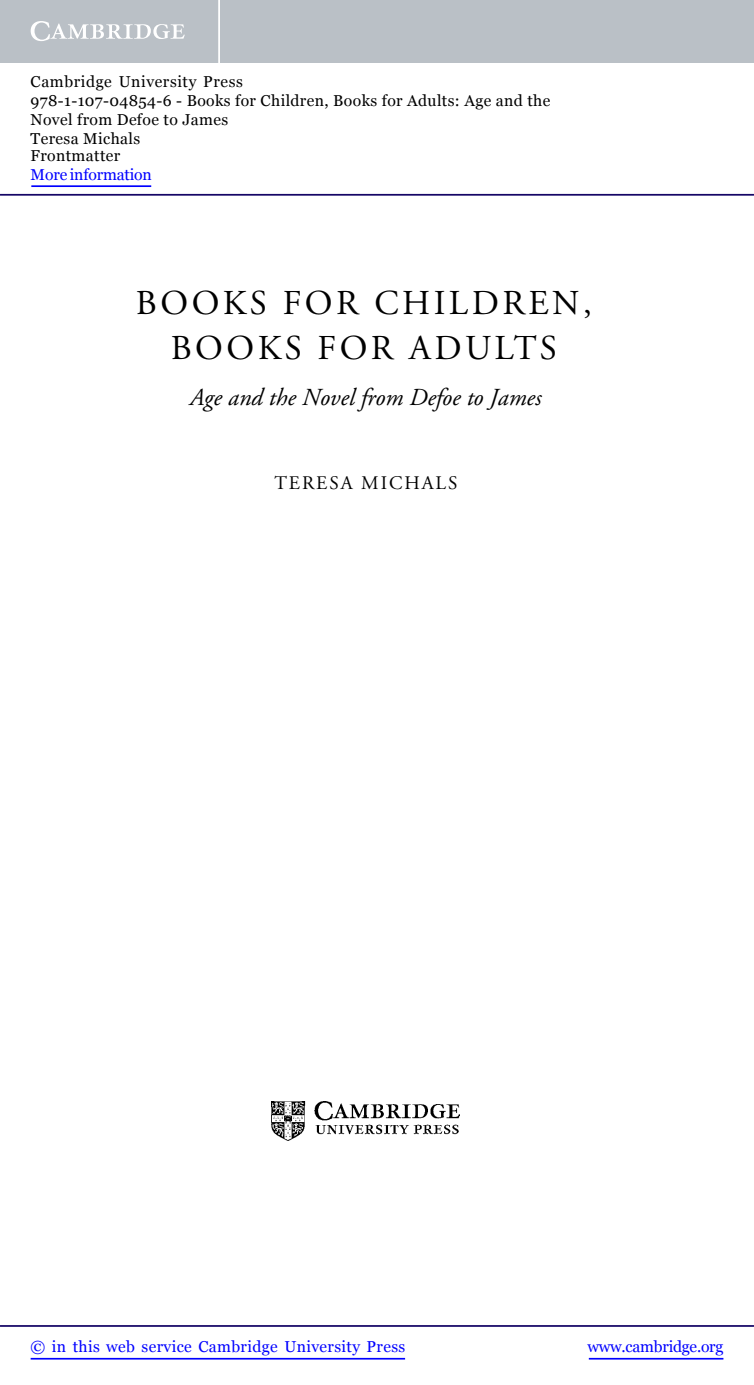
<style>
.page{position:relative;width:754px;height:1385px;background:#fff}
.page>*{position:absolute;margin:0;border:0;box-sizing:border-box;transform-origin:0 0}
.t1{font:34.82px/45.3px "Adobe Garamond";letter-spacing:.1em;color:#000;text-align:center}
.t2{font:24.32px "Adobe Garamond Italic Os F";color:#000}
.t3{font:19.25px "Adobe Garamond";letter-spacing:.1em;color:#000}
.t4{font:15.75px/18.6px "Georgia";letter-spacing:.025em;color:#000}
.t5{font:15.75px "Georgia";letter-spacing:.025em;color:#00f}
.t6{font:15.75px "Georgia";letter-spacing:-.015em;color:#00f}
.t7{font:15.75px "Georgia";letter-spacing:-.01em;color:#00f}
</style>
<div class="page">
<img style="left:271px;top:1101px;width:189px;height:39px">
<hr style="left:589px;top:1358px;width:134px;height:1px;background:#00f">
<hr style="left:0;top:1325px;width:754px;height:1px;background:#150666">
<hr style="left:31px;top:1358px;width:374px;height:1px;background:#00f">
<div style="left:0;top:0;width:754px;height:63px;background:#bac0c6"></div>
<svg style="left:31px;top:21px;width:154px;height:20px"></svg>
<hr style="left:218px;top:0;width:2px;height:63px;background:#fff">
<hr style="left:0;top:194px;width:754px;height:2px;background:#150666">
<hr style="left:31px;top:185px;width:120px;height:2px;background:#00f">
<p class="t4" style="left:31px;top:72px;width:521px">Cambridge University Press<br>978-1-107-04854-6 - Books for Children, Books for Adults: Age and the<br>Novel from Defoe to James<br>Teresa Michals<br>Frontmatter</p>
<p class="t7" style="left:31px;top:166px;width:123px">More information</p>
<h1 class="t1" style="left:136px;top:283px;width:457px">BOOKS FOR CHILDREN,<br>BOOKS FOR ADULTS</h1>
<h2 class="t2" style="left:190px;top:387px;width:353px">Age and the Novel from Defoe to James</h2>
<p class="t3" style="left:274px;top:475px;width:185px">TERESA MICHALS</p>
<p class="t5" style="left:31px;top:1337px;width:376px">© in this web service Cambridge University Press</p>
<p class="t6" style="left:588px;top:1337px;width:137px">www.cambridge.org</p>
</div>
